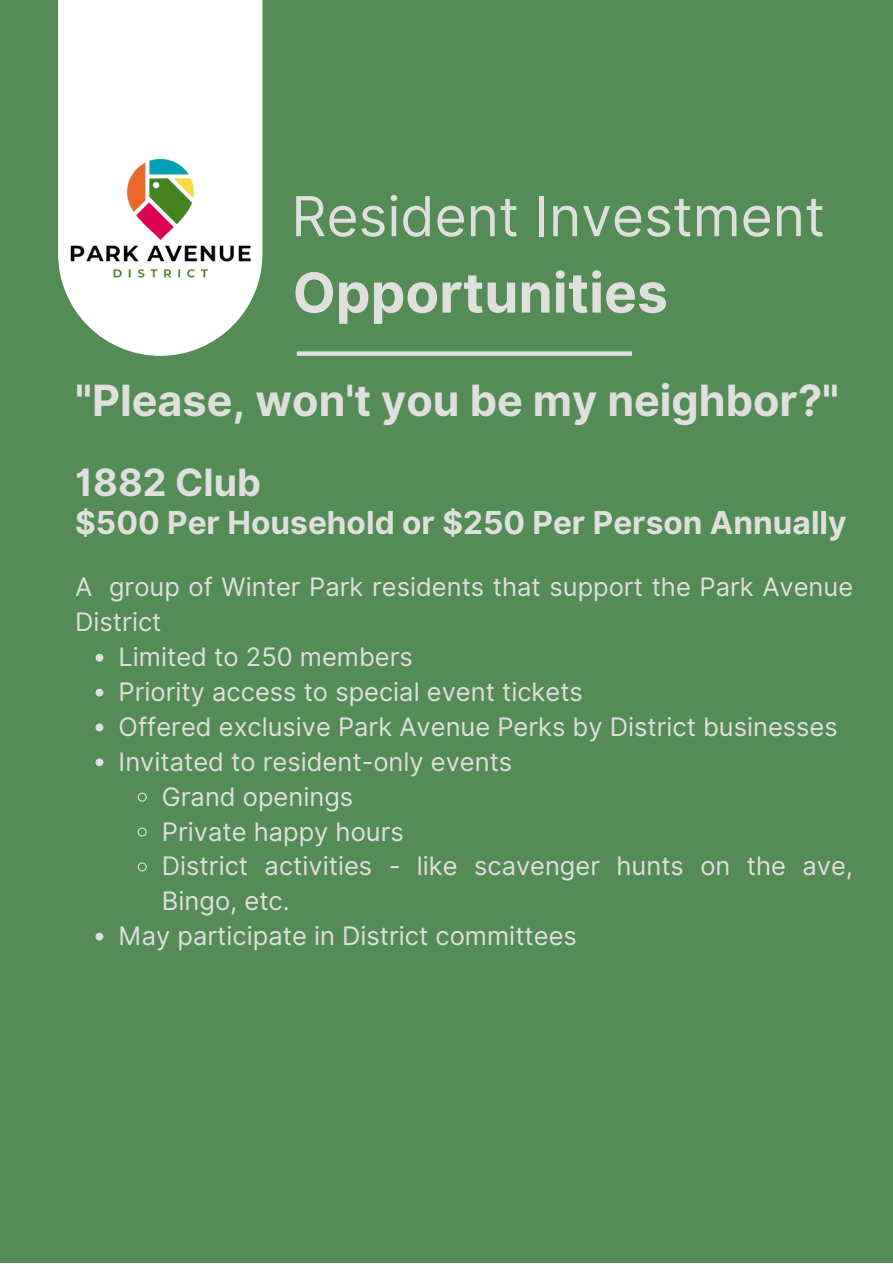
<style>
.page{position:relative;width:893px;height:1264px;background:#fff}
.page>*{position:absolute;margin:0;border:0;box-sizing:border-box;transform-origin:0 0}
.t1{font:55.05px "Inter";color:#dfdfde}
.t2{font:700 55.05px "Inter";color:#dfdfde}
.t3{font:700 43.05px "Inter";color:#dfdfde}
.t4{font:700 37.65px "Inter";color:#dfdfde}
.t5{font:700 31.65px "Inter";color:#dfdfde}
.t6{font:25.5px/34.8px "Inter";color:#dfdfde}
</style>
<div class="page">
<div style="left:0;top:0;width:892px;height:1262px;background:#548b56"></div>
<div style="left:58px;top:0;width:204px;height:119px;background:#fff"></div>
<svg style="left:95px;top:653px;width:8px;height:8px"></svg>
<svg style="left:95px;top:688px;width:8px;height:8px"></svg>
<svg style="left:95px;top:723px;width:8px;height:8px"></svg>
<svg style="left:95px;top:758px;width:8px;height:8px"></svg>
<svg style="left:137px;top:792px;width:10px;height:10px"></svg>
<svg style="left:137px;top:827px;width:10px;height:10px"></svg>
<svg style="left:137px;top:862px;width:10px;height:10px"></svg>
<svg style="left:95px;top:932px;width:8px;height:8px"></svg>
<div style="left:297px;top:351px;width:335px;height:5px;background:#dfdfde"></div>
<img style="left:58px;top:119px;width:316px;height:237px">
<p class="t1" style="left:291px;top:183px;width:535px">Resident Investment</p>
<p class="t2" style="left:293px;top:260px;width:376px">Opportunities</p>
<p class="t3" style="left:75px;top:375px;width:765px">"Please, won't you be my neighbor?"</p>
<p class="t4" style="left:75px;top:460px;width:187px">1882 Club</p>
<p class="t5" style="left:75px;top:503px;width:772px">$500 Per Household or $250 Per Person Annually</p>
<p class="t6" style="left:75px;top:569px;width:779px">A group of Winter Park residents that support the Park Avenue<br>District</p>
<p class="t6" style="left:119px;top:639px;width:295px">Limited to 250 members</p>
<p class="t6" style="left:119px;top:674px;width:466px">Priority access to special event tickets</p>
<p class="t6" style="left:119px;top:709px;width:720px">Offered exclusive Park Avenue Perks by District businesses</p>
<p class="t6" style="left:119px;top:744px;width:395px">Invitated to resident-only events</p>
<p class="t6" style="left:162px;top:779px;width:193px">Grand openings</p>
<p class="t6" style="left:162px;top:813px;width:243px">Private happy hours</p>
<p class="t6" style="left:162px;top:848px;width:692px">District activities - like scavenger hunts on the ave,<br>Bingo, etc.</p>
<p class="t6" style="left:119px;top:918px;width:459px">May participate in District committees</p>
</div>
